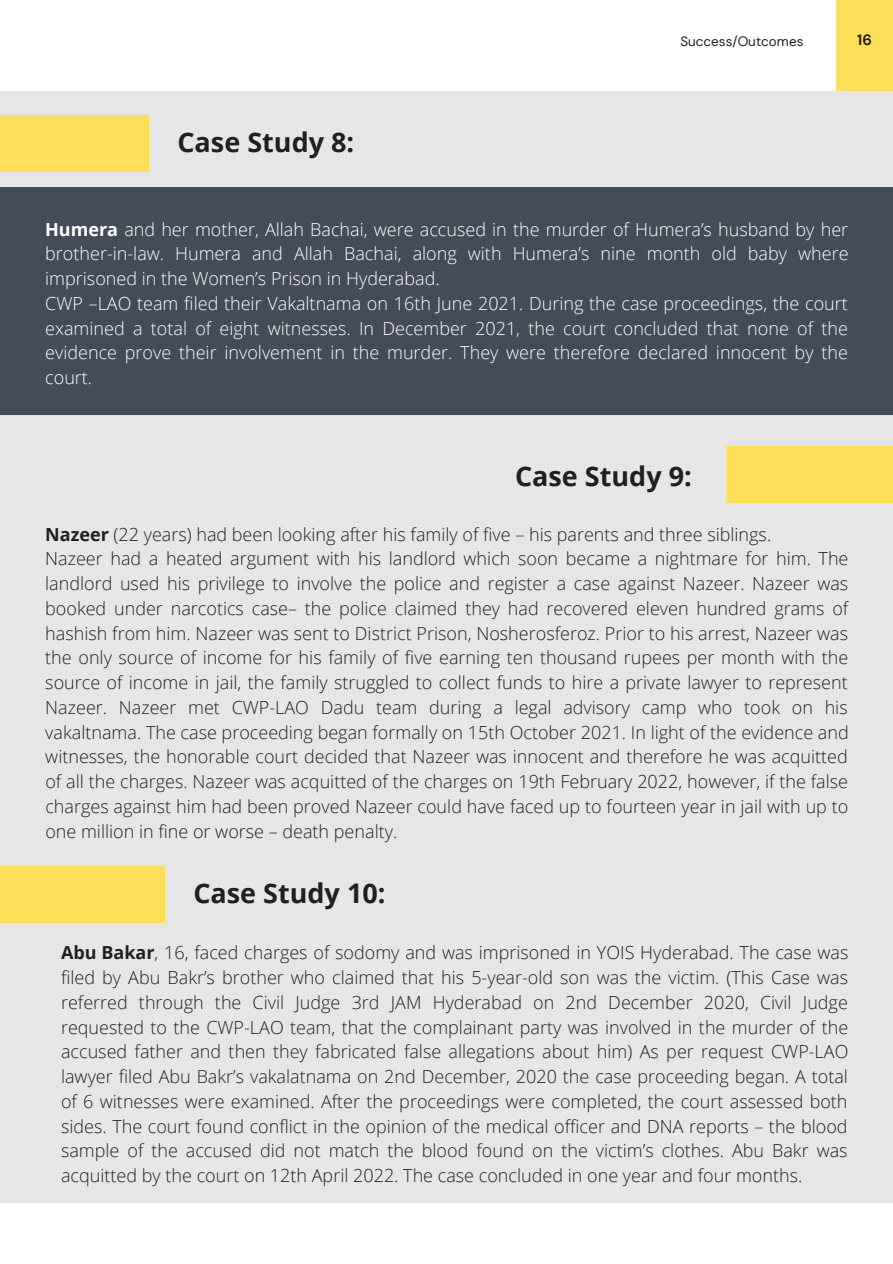
<style>
.page{position:relative;width:893px;height:1264px;background:#fff}
.page>*{position:absolute;margin:0;border:0;box-sizing:border-box;transform-origin:0 0}
.t1{font:700 27px "Open Sans";color:#231f20}
.t2{font:300 18px/24.8px "Open Sans";color:#231f20}
.t3{font:300 18px/24.8px "Open Sans";color:#fff}
.t4{font:700 15px "DM Sans";color:#231f20}
.t5{font:13.5px "DM Sans";color:#231f20}
.s1{font-weight:700}
</style>
<div class="page">
<div style="left:836px;top:0;width:56px;height:91px;background:#ffde59"></div>
<div style="left:0;top:92px;width:892px;height:1110px;background:#e6e6e6"></div>
<div style="left:0;top:187px;width:892px;height:227px;background:#444b59"></div>
<div style="left:0;top:115px;width:149px;height:57px;background:#ffde59"></div>
<div style="left:726px;top:446px;width:166px;height:56px;background:#ffde59"></div>
<div style="left:0;top:866px;width:164px;height:56px;background:#ffde59"></div>
<h1 class="t1" style="left:177px;top:123px;width:178px">Case Study 8:</h1>
<p class="t5" style="left:680px;top:33px;width:125px">Success/Outcomes</p>
<p class="t4" style="left:857px;top:31px;width:16px">16</p>
<p class="t3" style="left:45px;top:216px;width:804px"><span class="s1">Humera</span> and her mother, Allah Bachai, were accused in the murder of Humera’s husband by her brother-in-law. Humera and Allah Bachai, along with Humera’s nine month old baby where imprisoned in the Women’s Prison in Hyderabad.<br>CWP –LAO team filed their Vakaltnama on 16th June 2021. During the case proceedings, the court examined a total of eight witnesses. In December 2021, the court concluded that none of the evidence prove their involvement in the murder. They were therefore declared innocent by the court.</p>
<h1 class="t1" style="left:515px;top:457px;width:178px">Case Study 9:</h1>
<p class="t2" style="left:45px;top:521px;width:805px"><span class="s1">Nazeer</span> (22 years) had been looking after his family of five – his parents and three siblings.<br>Nazeer had a heated argument with his landlord which soon became a nightmare for him. The landlord used his privilege to involve the police and register a case against Nazeer. Nazeer was booked under narcotics case– the police claimed they had recovered eleven hundred grams of hashish from him. Nazeer was sent to District Prison, Nosherosferoz. Prior to his arrest, Nazeer was the only source of income for his family of five earning ten thousand rupees per month with the source of income in jail, the family struggled to collect funds to hire a private lawyer to represent Nazeer. Nazeer met CWP-LAO Dadu team during a legal advisory camp who took on his vakaltnama. The case proceeding began formally on 15th October 2021. In light of the evidence and witnesses, the honorable court decided that Nazeer was innocent and therefore he was acquitted of all the charges. Nazeer was acquitted of the charges on 19th February 2022, however, if the false charges against him had been proved Nazeer could have faced up to fourteen year in jail with up to one million in fine or worse – death penalty.</p>
<h1 class="t1" style="left:193px;top:874px;width:194px">Case Study 10:</h1>
<p class="t2" style="left:61px;top:940px;width:788px;text-align:justify"><span class="s1">Abu Bakar</span>, 16, faced charges of sodomy and was imprisoned in YOIS Hyderabad. The case was filed by Abu Bakr’s brother who claimed that his 5-year-old son was the victim. (This Case was referred through the Civil Judge 3rd JAM Hyderabad on 2nd December 2020, Civil Judge requested to the CWP-LAO team, that the complainant party was involved in the murder of the accused father and then they fabricated false allegations about him) As per request CWP-LAO lawyer filed Abu Bakr’s vakalatnama on 2nd December, 2020 the case proceeding began. A total of 6 witnesses were examined. After the proceedings were completed, the court assessed both sides. The court found conflict in the opinion of the medical officer and DNA reports – the blood sample of the accused did not match the blood found on the victim’s clothes. Abu Bakr was acquitted by the court on 12th April 2022. The case concluded in one year and four months.</p>
</div>
